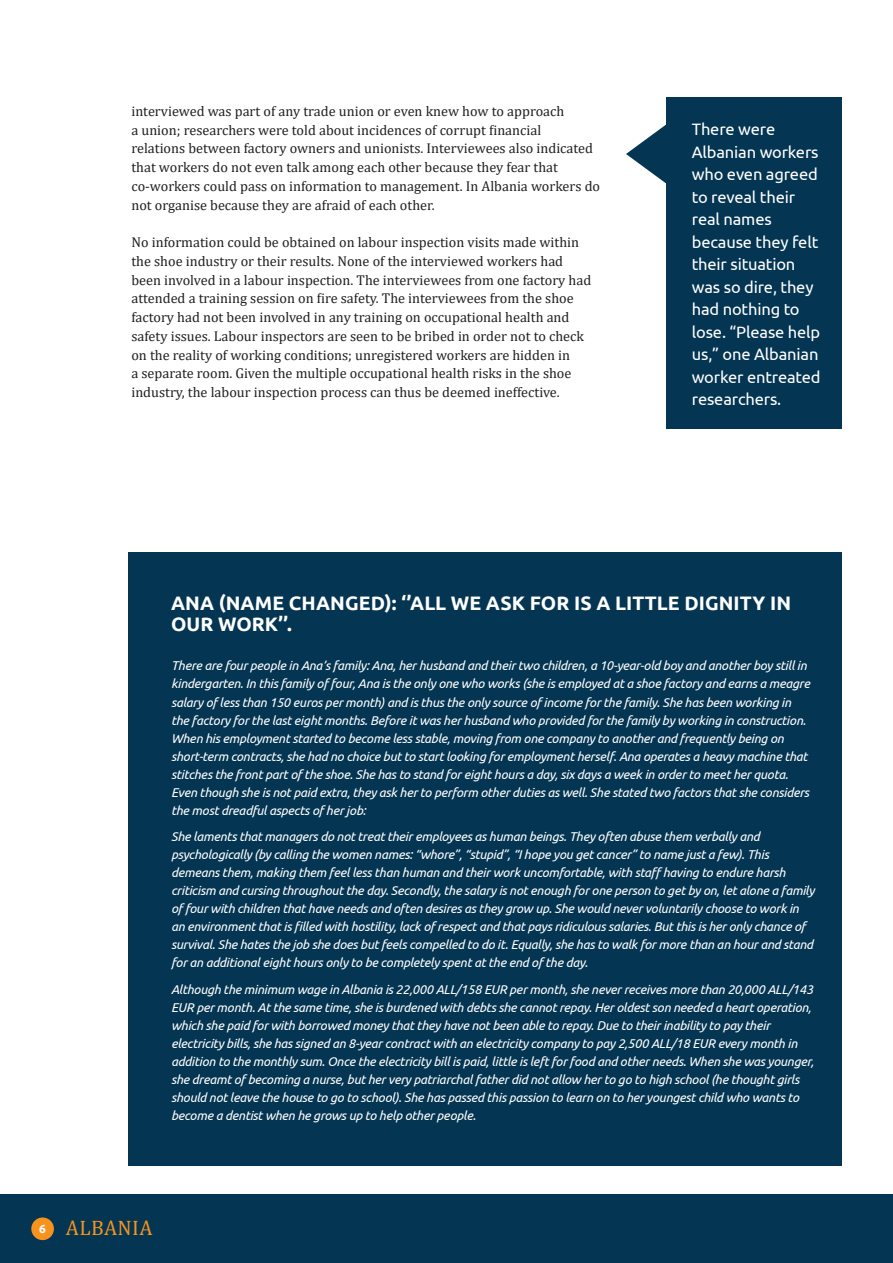
<style>
.page{position:relative;width:893px;height:1263px;background:#fff}
.page>*{position:absolute;margin:0;border:0;box-sizing:border-box;transform-origin:0 0}
.t1{font:21px "Cambria";letter-spacing:.02em;color:#f7931d}
._05_BOX_HEADER_caps{font:700 19.5px/21px "Ubuntu";letter-spacing:.005em;color:#fff}
._04_QUOTE_SPEECHBUBB{font:16.5px/22.5px "Ubuntu";letter-spacing:-.01em;color:#fff}
._03_BODY_9pt{font:14.25px/18.8px "Cambria";color:#231f20}
._05_BOX_body_italic{font:italic 12.75px/18px "Ubuntu";letter-spacing:-.02em;color:#fff}
.s1{font-family:"Ubuntu";font-weight:700;font-size:12px;color:#fff}
</style>
<div class="page">
<div style="left:0;top:1195px;width:893px;height:68px;background:#043552"></div>
<div style="left:31px;top:1217px;width:23px;height:23px;background:#f7931d;border-radius:50%"></div>
<div style="left:129px;top:553px;width:713px;height:613px;background:#043552"></div>
<svg style="left:626px;top:124px;width:40px;height:60px"></svg>
<div style="left:666px;top:97px;width:176px;height:331px;background:#043552"></div>
<p class="_03_BODY_9pt" style="left:131px;top:101px;width:470px">interviewed was part of any trade union or even knew how to approach<br>a union; researchers were told about incidences of corrupt financial<br>relations between factory owners and unionists. Interviewees also indicated that workers do not even talk among each other because they fear that co-workers could pass on information to management. In Albania workers do not organise because they are afraid of each other.</p>
<p class="_03_BODY_9pt" style="left:131px;top:233px;width:461px">No information could be obtained on labour inspection visits made within the shoe industry or their results. None of the interviewed workers had been involved in a labour inspection. The interviewees from one factory had attended a training session on fire safety. The interviewees from the shoe factory had not been involved in any training on occupational health and safety issues. Labour inspectors are seen to be bribed in order not to check on the reality of working conditions; unregistered workers are hidden in<br>a separate room. Given the multiple occupational health risks in the shoe industry, the labour inspection process can thus be deemed ineffective.</p>
<p class="_04_QUOTE_SPEECHBUBB" style="left:692px;top:118px;width:130px">There were<br>Albanian workers who even agreed to reveal their real names because they felt their situation was so dire, they had nothing to lose. “Please help us,” one Albanian worker entreated researchers.</p>
<p class="_05_BOX_HEADER_caps" style="left:171px;top:593px;width:621px">ANA (NAME CHANGED): ‘’ALL WE ASK FOR IS A LITTLE DIGNITY IN<br>OUR WORK’’.</p>
<p class="_05_BOX_body_italic" style="left:171px;top:656px;width:640px">There are four people in Ana’s family: Ana, her husband and their two children, a 10-year-old boy and another boy still in kindergarten. In this family of four, Ana is the only one who works (she is employed at a shoe factory and earns a meagre salary of less than 150 euros per month) and is thus the only source of income for the family. She has been working in the factory for the last eight months. Before it was her husband who provided for the family by working in construction.<br>When his employment started to become less stable, moving from one company to another and frequently being on short-term contracts, she had no choice but to start looking for employment herself. Ana operates a heavy machine that stitches the front part of the shoe. She has to stand for eight hours a day, six days a week in order to meet her quota.<br>Even though she is not paid extra, they ask her to perform other duties as well. She stated two factors that she considers the most dreadful aspects of her job:</p>
<p class="_05_BOX_body_italic" style="left:171px;top:827px;width:645px">She laments that managers do not treat their employees as human beings. They often abuse them verbally and psychologically (by calling the women names: “whore”, “stupid”, “I hope you get cancer” to name just a few). This demeans them, making them feel less than human and their work uncomfortable, with staff having to endure harsh criticism and cursing throughout the day. Secondly, the salary is not enough for one person to get by on, let alone a family of four with children that have needs and often desires as they grow up. She would never voluntarily choose to work in an environment that is filled with hostility, lack of respect and that pays ridiculous salaries. But this is her only chance of survival. She hates the job she does but feels compelled to do it. Equally, she has to walk for more than an hour and stand for an additional eight hours only to be completely spent at the end of the day.</p>
<p class="_05_BOX_body_italic" style="left:171px;top:979px;width:644px">Although the minimum wage in Albania is 22,000 ALL/158 EUR per month, she never receives more than 20,000 ALL/143<br>EUR per month. At the same time, she is burdened with debts she cannot repay. Her oldest son needed a heart operation, which she paid for with borrowed money that they have not been able to repay. Due to their inability to pay their electricity bills, she has signed an 8-year contract with an electricity company to pay 2,500 ALL/18 EUR every month in addition to the monthly sum. Once the electricity bill is paid, little is left for food and other needs. When she was younger, she dreamt of becoming a nurse, but her very patriarchal father did not allow her to go to high school (he thought girls should not leave the house to go to school). She has passed this passion to learn on to her youngest child who wants to become a dentist when he grows up to help other people.</p>
<h1 class="t1" style="left:39px;top:1215px;width:115px"><span class="s1">6</span> ALBANIA</h1>
</div>
